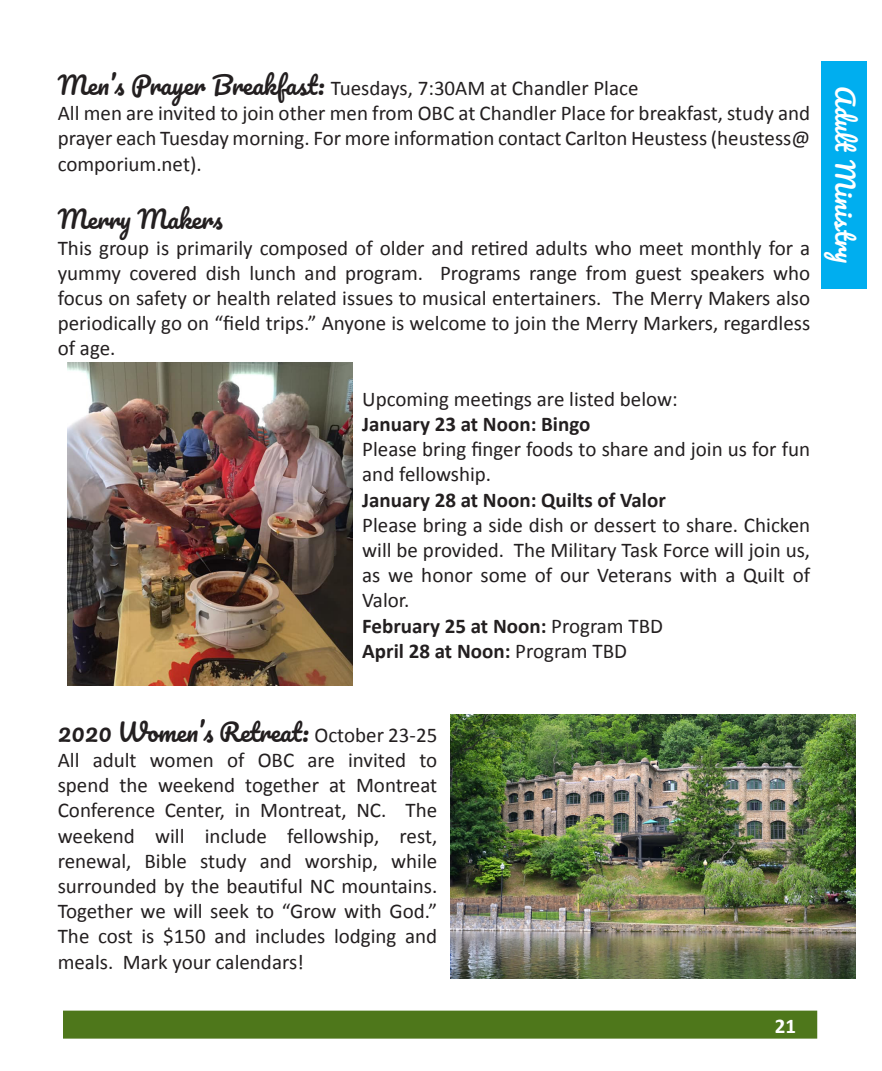
<style>
.page{position:relative;width:882px;height:1071px;background:#fff}
.page>*{position:absolute;margin:0;border:0;box-sizing:border-box;transform-origin:0 0}
.t1{font:24.5px "Pacifico";color:#231f20}
.t2{font:24.5px "Pacifico";color:#fff}
.t3{font:21px/25.2px "Calibri";color:#231f20;text-align:justify}
.t4{font:700 21px "Calibri";color:#231f20}
.t5{font:700 21px "Calibri";color:#fff}
.s1{font-family:"Pacifico";font-size:24.5px}
.s2{font-weight:400}
.s3{font-family:"Calibri";font-size:21px}
</style>
<div class="page">
<div style="left:821px;top:61px;width:46px;height:227px;background:#00aeef"></div>
<div style="left:63px;top:1011px;width:754px;height:28px;background:#4e771b;border:2px solid #4e771b"></div>
<img style="left:450px;top:714px;width:406px;height:265px">
<img style="left:67px;top:363px;width:286px;height:322px">
<p class="t3" style="left:58px;top:75px;width:582px"><span class="s1">Men’s Prayer Breakfast:</span> Tuesdays, 7:30AM at Chandler Place</p>
<p class="t3" style="left:58px;top:101px;width:754px">All men are invited to join other men from OBC at Chandler Place for breakfast, study and prayer each Tuesday morning. For more information contact Carlton Heustess (heustess@ comporium.net).</p>
<p class="t1" style="left:58px;top:207px;width:167px">Merry Makers</p>
<p class="t3" style="left:58px;top:235px;width:754px">This group is primarily composed of older and retired adults who meet monthly for a yummy covered dish lunch and program. Programs range from guest speakers who focus on safety or health related issues to musical entertainers. The Merry Makers also periodically go on “field trips.” Anyone is welcome to join the Merry Markers, regardless of age.</p>
<p class="t3" style="left:362px;top:386px;width:317px">Upcoming meetings are listed below:</p>
<p class="t4" style="left:362px;top:411px;width:230px">January 23 at Noon: Bingo</p>
<p class="t3" style="left:362px;top:437px;width:449px">Please bring finger foods to share and join us for fun and fellowship.</p>
<p class="t4" style="left:362px;top:486px;width:305px">January 28 at Noon: Quilts of Valor</p>
<p class="t3" style="left:362px;top:512px;width:450px">Please bring a side dish or dessert to share. Chicken will be provided. The Military Task Force will join us, as we honor some of our Veterans with a Quilt of Valor.</p>
<p class="t4" style="left:362px;top:612px;width:302px">February 25 at Noon: <span class="s2">Program TBD</span></p>
<p class="t4" style="left:362px;top:637px;width:266px">April 28 at Noon: <span class="s2">Program TBD</span></p>
<p class="t2" style="left:858px;top:86px;width:179px;rotate:90deg">Adult Ministry</p>
<p class="t1" style="left:58px;top:719px;width:381px">2020 Women’s Retreat: <span class="s3">October 23-25</span></p>
<p class="t3" style="left:58px;top:747px;width:381px">All adult women of OBC are invited to spend the weekend together at Montreat Conference Center, in Montreat, NC. The weekend will include fellowship, rest, renewal, Bible study and worship, while surrounded by the beautiful NC mountains.<br>Together we will seek to “Grow with God.” The cost is $150 and includes lodging and meals. Mark your calendars!</p>
<p class="t5" style="left:775px;top:1012px;width:23px">21</p>
</div>
